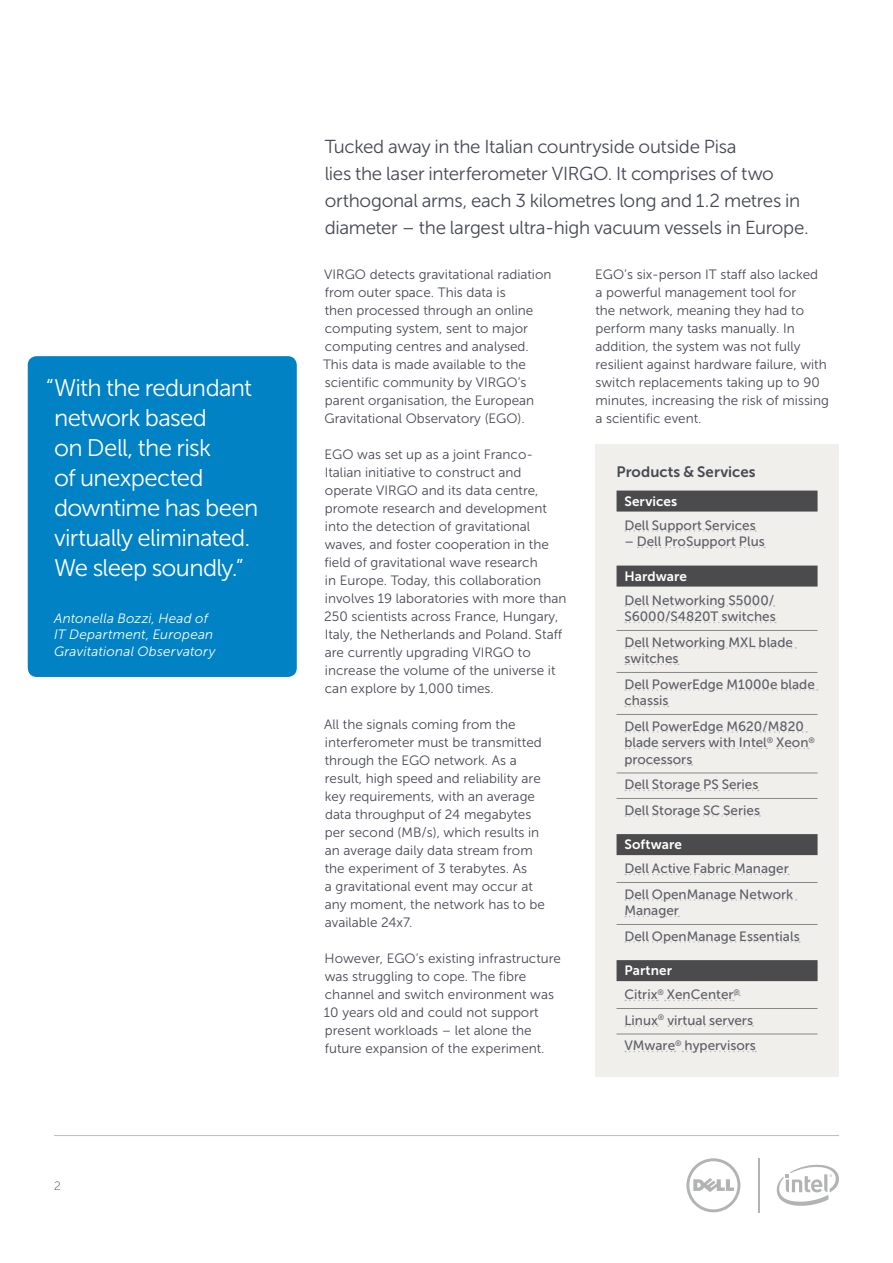
<style>
.page{position:relative;width:893px;height:1263px;background:#fff}
.page>*{position:absolute;margin:0;border:0;box-sizing:border-box;transform-origin:0 0}
.t1{font:24px/30px "Museo Sans For Dell 300";letter-spacing:-.03em;color:#fff}
.t2{font:18.75px/27px "Museo Sans For Dell 300";letter-spacing:-.015em;color:#464953}
.t3{font:15px "Museo Sans For Dell 700";letter-spacing:.005em;color:#464953}
.t4{font:13.5px/18px "Museo Sans For Dell 300";color:#464953}
.t5{font:13.5px/16.5px "Museo Sans For Dell 500";color:#5d5f68}
.t6{font:italic 13.5px/16.5px "Museo Sans For Dell 300";letter-spacing:.02em;color:#fff}
.t7{font:13.5px "Museo Sans For Dell 700";letter-spacing:.01em;color:#fff}
.t8{font:12px "Museo Sans For Dell 100";color:#464953}
</style>
<div class="page">
<hr style="left:54px;top:1135px;width:785px;height:1px;background:#bbbec1">
<hr style="left:758px;top:1158px;width:1px;height:54px;background:#b1b3b4">
<svg style="left:686px;top:1158px;width:54px;height:54px"></svg>
<svg style="left:776px;top:1164px;width:63px;height:42px"></svg>
<div style="left:28px;top:356px;width:269px;height:321px;background:#0082c4;border-radius:9px"></div>
<div style="left:596px;top:444px;width:242px;height:632px;background:#f1efec"></div>
<div style="left:616px;top:491px;width:202px;height:21px;background:#4b4b4d"></div>
<svg style="left:625px;top:530px;width:131px;height:2px"></svg>
<svg style="left:638px;top:547px;width:127px;height:1px"></svg>
<div style="left:616px;top:566px;width:202px;height:21px;background:#4b4b4d"></div>
<svg style="left:625px;top:605px;width:149px;height:2px"></svg>
<svg style="left:625px;top:622px;width:151px;height:1px"></svg>
<hr style="left:616px;top:630px;width:202px;height:1px;background:#87888a">
<svg style="left:625px;top:647px;width:171px;height:2px"></svg>
<svg style="left:625px;top:664px;width:54px;height:1px"></svg>
<hr style="left:616px;top:672px;width:202px;height:1px;background:#87888a">
<svg style="left:625px;top:689px;width:193px;height:2px"></svg>
<svg style="left:625px;top:706px;width:44px;height:1px"></svg>
<hr style="left:616px;top:714px;width:202px;height:1px;background:#87888a">
<svg style="left:625px;top:731px;width:182px;height:2px"></svg>
<svg style="left:625px;top:748px;width:142px;height:1px"></svg>
<svg style="left:777px;top:748px;width:32px;height:1px"></svg>
<svg style="left:625px;top:764px;width:68px;height:2px"></svg>
<hr style="left:616px;top:773px;width:202px;height:1px;background:#87888a">
<svg style="left:625px;top:790px;width:134px;height:1px"></svg>
<hr style="left:616px;top:798px;width:202px;height:1px;background:#87888a">
<svg style="left:625px;top:815px;width:135px;height:2px"></svg>
<div style="left:616px;top:834px;width:202px;height:21px;background:#4b4b4d"></div>
<svg style="left:625px;top:874px;width:164px;height:1px"></svg>
<hr style="left:616px;top:882px;width:202px;height:1px;background:#87888a">
<svg style="left:625px;top:899px;width:172px;height:2px"></svg>
<svg style="left:625px;top:916px;width:54px;height:1px"></svg>
<hr style="left:616px;top:924px;width:202px;height:1px;background:#87888a">
<svg style="left:625px;top:941px;width:175px;height:2px"></svg>
<div style="left:616px;top:960px;width:202px;height:21px;background:#4b4b4d"></div>
<svg style="left:625px;top:1000px;width:33px;height:1px"></svg>
<svg style="left:665px;top:995px;width:75px;height:6px"></svg>
<hr style="left:616px;top:1008px;width:202px;height:1px;background:#87888a">
<svg style="left:625px;top:1025px;width:33px;height:2px"></svg>
<svg style="left:668px;top:1025px;width:85px;height:2px"></svg>
<hr style="left:616px;top:1034px;width:202px;height:1px;background:#87888a">
<svg style="left:625px;top:1051px;width:50px;height:1px"></svg>
<svg style="left:682px;top:1051px;width:74px;height:1px"></svg>
<h1 class="t1" style="left:54px;top:373px;width:206px;text-indent:-8px">“With the redundant network based<br>on Dell, the risk<br>of unexpected downtime has been virtually eliminated.<br>We sleep soundly.”</h1>
<p class="t6" style="left:54px;top:610px;width:163px">Antonella Bozzi, Head of<br>IT Department, European<br>Gravitational Observatory</p>
<p class="t8" style="left:54px;top:1179px;width:8px">2</p>
<h2 class="t2" style="left:325px;top:133px;width:486px">Tucked away in the Italian countryside outside Pisa<br>lies the laser interferometer VIRGO. It comprises of two orthogonal arms, each 3 kilometres long and 1.2 metres in diameter – the largest ultra-high vacuum vessels in Europe.</h2>
<p class="t4" style="left:323px;top:265px;width:230px">VIRGO detects gravitational radiation from outer space. This data is<br>then processed through an online computing system, sent to major computing centres and analysed.<br>This data is made available to the scientific community by VIRGO’s parent organisation, the European Gravitational Observatory (EGO).</p>
<p class="t4" style="left:324px;top:445px;width:244px">EGO was set up as a joint Franco-Italian initiative to construct and operate VIRGO and its data centre, promote research and development into the detection of gravitational waves, and foster cooperation in the field of gravitational wave research<br>in Europe. Today, this collaboration involves 19 laboratories with more than 250 scientists across France, Hungary, Italy, the Netherlands and Poland. Staff are currently upgrading VIRGO to increase the volume of the universe it can explore by 1,000 times.</p>
<p class="t4" style="left:324px;top:715px;width:222px">All the signals coming from the interferometer must be transmitted through the EGO network. As a result, high speed and reliability are key requirements, with an average data throughput of 24 megabytes per second (MB/s), which results in an average daily data stream from the experiment of 3 terabytes. As<br>a gravitational event may occur at any moment, the network has to be available 24x7.</p>
<p class="t4" style="left:324px;top:949px;width:239px">However, EGO’s existing infrastructure was struggling to cope. The fibre channel and switch environment was 10 years old and could not support present workloads – let alone the future expansion of the experiment.</p>
<p class="t4" style="left:595px;top:265px;width:235px">EGO’s six-person IT staff also lacked<br>a powerful management tool for<br>the network, meaning they had to perform many tasks manually. In addition, the system was not fully resilient against hardware failure, with switch replacements taking up to 90 minutes, increasing the risk of missing a scientific event.</p>
<p class="t3" style="left:616px;top:463px;width:141px">Products &amp; Services</p>
<p class="t7" style="left:624px;top:493px;width:54px">Services</p>
<p class="t5" style="left:624px;top:517px;width:133px">Dell Support Services</p>
<p class="t5" style="left:624px;top:533px;width:142px">– Dell ProSupport Plus</p>
<p class="t7" style="left:624px;top:568px;width:64px">Hardware</p>
<p class="t5" style="left:624px;top:592px;width:153px">Dell Networking S5000/<br>S6000/S4820T switches</p>
<p class="t5" style="left:624px;top:634px;width:170px">Dell Networking MXL blade switches</p>
<p class="t5" style="left:624px;top:676px;width:192px">Dell PowerEdge M1000e blade chassis</p>
<p class="t5" style="left:624px;top:718px;width:192px">Dell PowerEdge M620/M820 blade servers with Intel<sup>®</sup> Xeon<sup>® </sup>processors</p>
<p class="t5" style="left:624px;top:772px;width:137px;line-height:25.5px">Dell Storage PS Series<br>Dell Storage SC Series</p>
<p class="t7" style="left:624px;top:837px;width:59px">Software</p>
<p class="t5" style="left:624px;top:856px;width:171px;line-height:25.5px">Dell Active Fabric Manager<br>Dell OpenManage Network</p>
<p class="t5" style="left:624px;top:898px;width:177px;line-height:25.5px">Manager<br>Dell OpenManage Essentials</p>
<p class="t7" style="left:624px;top:963px;width:49px">Partner</p>
<p class="t5" style="left:624px;top:982px;width:133px;line-height:25.5px">Citrix<sup>®</sup> XenCenter<sup>®<br></sup>Linux<sup>®</sup> virtual servers<br>VMware<sup>®</sup> hypervisors</p>
</div>
